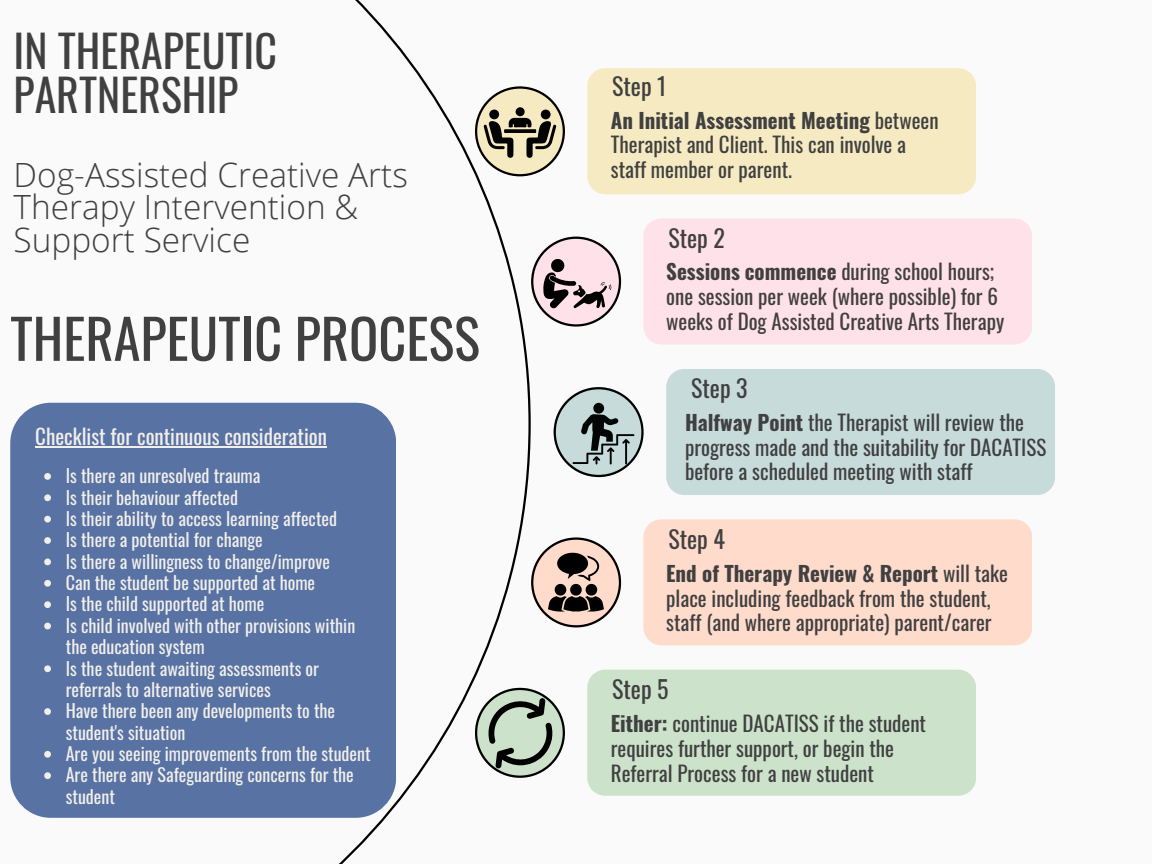
<style>
.page{position:relative;width:1152px;height:864px;background:#fafafa}
.page>*{position:absolute;margin:0;border:0;box-sizing:border-box;transform-origin:0 0}
.t1{font:54.45px "Oswald";color:#404040}
.t2{font:43.95px/43.8px "Oswald";color:#404040}
.t3{font:300 33.45px/32.7px "Open Sans";color:#404040}
.t4{font:24px "Oswald";color:#404040}
.t5{font:21px/24.8px "Oswald";color:#404040}
.t6{font:21px "Oswald";color:#f2efeb}
.t7{font:18px/21.3px "Oswald";color:#f2efeb}
.s1{font-weight:700}
</style>
<div class="page">
<svg style="left:10px;top:0;width:521px;height:864px"></svg>
<div style="left:587px;top:670px;width:389px;height:126px;background:#cce2cb"></div>
<div style="left:643px;top:519px;width:389px;height:126px;background:#ffdbcc"></div>
<div style="left:666px;top:369px;width:389px;height:126px;background:#c7dbda"></div>
<div style="left:643px;top:218px;width:389px;height:127px;background:#ffe1e9"></div>
<div style="left:587px;top:68px;width:389px;height:126px;background:#f6eac2"></div>
<div style="left:10px;top:403px;width:386px;height:415px;background:#5772a3;border-radius:40px"></div>
<svg style="left:531px;top:237px;width:90px;height:90px"></svg>
<svg style="left:475px;top:86px;width:90px;height:90px"></svg>
<div style="left:541px;top:110px;width:10px;height:9px;background:#020202;border-radius:50%"></div>
<div style="left:489px;top:110px;width:10px;height:9px;background:#020202;border-radius:50%"></div>
<div style="left:516px;top:107px;width:9px;height:9px;background:#020202;border-radius:50%"></div>
<svg style="left:554px;top:387px;width:90px;height:90px"></svg>
<svg style="left:531px;top:537px;width:90px;height:90px"></svg>
<svg style="left:475px;top:688px;width:90px;height:90px"></svg>
<svg style="left:44px;top:473px;width:7px;height:7px"></svg>
<svg style="left:44px;top:494px;width:7px;height:7px"></svg>
<svg style="left:44px;top:516px;width:7px;height:7px"></svg>
<svg style="left:44px;top:537px;width:7px;height:7px"></svg>
<svg style="left:44px;top:559px;width:7px;height:6px"></svg>
<svg style="left:44px;top:580px;width:7px;height:7px"></svg>
<svg style="left:44px;top:601px;width:7px;height:7px"></svg>
<svg style="left:44px;top:623px;width:7px;height:6px"></svg>
<svg style="left:44px;top:665px;width:7px;height:7px"></svg>
<svg style="left:44px;top:708px;width:7px;height:7px"></svg>
<svg style="left:44px;top:751px;width:7px;height:7px"></svg>
<svg style="left:44px;top:772px;width:7px;height:7px"></svg>
<hr style="left:35px;top:446px;width:292px;height:1px;background:#f2efeb">
<p class="t2" style="left:14px;top:27px;width:265px">IN THERAPEUTIC<br>PARTNERSHIP</p>
<p class="t3" style="left:14px;top:157px;width:396px">Dog-Assisted Creative Arts<br>Therapy Intervention &amp;<br>Support Service</p>
<p class="t1" style="left:10px;top:296px;width:471px">THERAPEUTIC PROCESS</p>
<p class="t6" style="left:35px;top:420px;width:293px">Checklist for continuous consideration</p>
<p class="t4" style="left:612px;top:67px;width:56px">Step 1</p>
<p class="t5" style="left:611px;top:107px;width:329px"><span class="s1">An Initial Assessment Meeting</span> between<br>Therapist and Client. This can involve a staff member or parent.</p>
<p class="t4" style="left:668px;top:219px;width:58px">Step 2</p>
<p class="t5" style="left:666px;top:258px;width:340px"><span class="s1">Sessions commence</span> during school hours; one session per week (where possible) for 6 weeks of Dog Assisted Creative Arts Therapy</p>
<p class="t4" style="left:691px;top:370px;width:58px">Step 3</p>
<p class="t5" style="left:685px;top:409px;width:363px"><span class="s1">Halfway Point</span> the Therapist will review the progress made and the suitability for DACATISS</p>
<p class="t7" style="left:66px;top:464px;width:196px">Is there an unresolved trauma</p>
<p class="t5" style="left:685px;top:459px;width:289px">before a scheduled meeting with staff</p>
<p class="t7" style="left:66px;top:486px;width:174px">Is their behaviour affected</p>
<p class="t7" style="left:66px;top:507px;width:273px">Is their ability to access learning affected</p>
<p class="t7" style="left:66px;top:529px;width:199px">Is there a potential for change</p>
<p class="t7" style="left:66px;top:550px;width:266px">Is there a willingness to change/improve</p>
<p class="t7" style="left:66px;top:571px;width:251px">Can the student be supported at home</p>
<p class="t7" style="left:66px;top:593px;width:200px">Is the child supported at home</p>
<p class="t7" style="left:66px;top:614px;width:291px">Is child involved with other provisions within the education system</p>
<p class="t7" style="left:66px;top:657px;width:255px">Is the student awaiting assessments or referrals to alternative services</p>
<p class="t7" style="left:66px;top:700px;width:271px">Have there been any developments to the student's situation</p>
<p class="t7" style="left:66px;top:742px;width:306px">Are you seeing improvements from the student</p>
<p class="t7" style="left:66px;top:764px;width:290px">Are there any Safeguarding concerns for the student</p>
<p class="t4" style="left:668px;top:521px;width:58px">Step 4</p>
<p class="t5" style="left:666px;top:560px;width:343px"><span class="s1">End of Therapy Review &amp; Report</span> will take place including feedback from the student, staff (and where appropriate) parent/carer</p>
<p class="t4" style="left:612px;top:671px;width:58px">Step 5</p>
<p class="t5" style="left:611px;top:710px;width:317px"><span class="s1">Either:</span> continue DACATISS if the student requires further support, or begin the<br>Referral Process for a new student</p>
</div>
